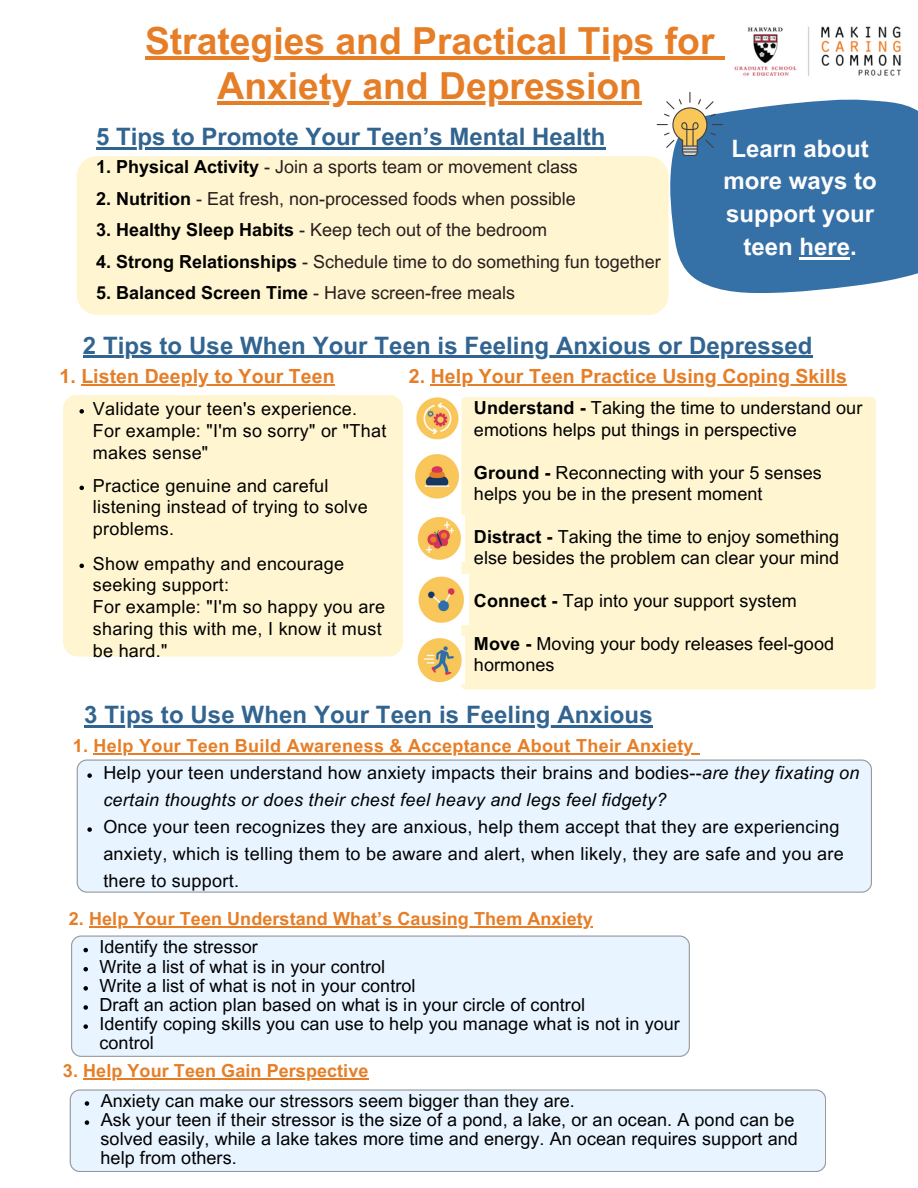
<style>
.page{position:relative;width:918px;height:1188px;background:#fff}
.page>*{position:absolute;margin:0;border:0;box-sizing:border-box;transform-origin:0 0}
.t1{font:700 37.35px "Arial MT Pro";color:#e67e27}
.t2{font:700 24px "Arial MT Pro";letter-spacing:.005em;color:#316490}
.t3{font:700 24px/32.7px "Arial MT Pro";color:#fefdfd;text-align:center}
.t4{font:700 19.5px "Arial MT Pro";letter-spacing:.005em;color:#e67e27}
.t5{font:18px/21.8px "Arial MT Pro";letter-spacing:.005em;color:#000}
.t6{font:18px "Arial MT Pro";color:#291e1e}
.t7{font:700 18px "Arial MT Pro";letter-spacing:.005em;color:#e67e27}
.s1{font-weight:700;color:#000}
.s2{font-weight:700}
.s3{font-style:italic}
</style>
<div class="page">
<img style="left:416px;top:397px;width:43px;height:43px">
<div style="left:63px;top:395px;width:340px;height:262px;background:#fff6d1"></div>
<img style="left:415px;top:454px;width:44px;height:45px">
<div style="left:461px;top:397px;width:414px;height:293px;background:#fff6d1"></div>
<img style="left:417px;top:516px;width:47px;height:46px">
<img style="left:418px;top:575px;width:51px;height:49px">
<img style="left:417px;top:637px;width:47px;height:47px">
<svg style="left:670px;top:107px;width:248px;height:186px;background:#447bad"></svg>
<div style="left:77px;top:156px;width:592px;height:159px;background:#fff6d1"></div>
<hr style="left:96px;top:147px;width:510px;height:2px;background:#316490">
<hr style="left:145px;top:57px;width:570px;height:3px;background:#e67e27">
<hr style="left:218px;top:102px;width:424px;height:3px;background:#e67e27">
<hr style="left:800px;top:257px;width:50px;height:2px;background:#fefdfd">
<svg style="left:657px;top:26px;width:253px;height:130px"></svg>
<div style="left:77px;top:760px;width:795px;height:132px;background:#e8f4ff"></div>
<hr style="left:84px;top:725px;width:569px;height:3px;background:#316490">
<hr style="left:83px;top:356px;width:730px;height:2px;background:#316490">
<hr style="left:94px;top:753px;width:600px;height:1px;background:#e67e27">
<svg style="left:87px;top:773px;width:5px;height:5px"></svg>
<svg style="left:87px;top:827px;width:5px;height:5px"></svg>
<svg style="left:79px;top:409px;width:5px;height:5px"></svg>
<svg style="left:79px;top:486px;width:5px;height:4px"></svg>
<svg style="left:79px;top:564px;width:5px;height:4px"></svg>
<hr style="left:81px;top:384px;width:254px;height:2px;background:#e67e27">
<hr style="left:431px;top:384px;width:416px;height:2px;background:#e67e27">
<div style="left:71px;top:936px;width:619px;height:121px;background:#e8f4ff"></div>
<svg style="left:83px;top:948px;width:5px;height:4px"></svg>
<svg style="left:83px;top:967px;width:5px;height:4px"></svg>
<svg style="left:83px;top:986px;width:5px;height:5px"></svg>
<svg style="left:83px;top:1005px;width:5px;height:5px"></svg>
<svg style="left:83px;top:1024px;width:5px;height:5px"></svg>
<div style="left:70px;top:1089px;width:756px;height:83px;background:#e8f4ff"></div>
<svg style="left:85px;top:1101px;width:4px;height:5px"></svg>
<svg style="left:85px;top:1120px;width:4px;height:5px"></svg>
<hr style="left:89px;top:927px;width:504px;height:1px;background:#e67e27">
<hr style="left:83px;top:1078px;width:286px;height:1px;background:#e67e27">
<h3 class="t1" style="left:145px;top:27px;width:571px">Strategies and Practical Tips for</h3>
<h3 class="t1" style="left:218px;top:72px;width:426px">Anxiety and Depression</h3>
<h2 class="t2" style="left:96px;top:128px;width:511px">5 Tips to Promote Your Teen’s Mental Health</h2>
<p class="t6" style="left:96px;top:160px;width:483px"><span class="s1">1. Physical Activity</span> - Join a sports team or movement class</p>
<p class="t6" style="left:96px;top:191px;width:481px"><span class="s1">2. Nutrition</span> - Eat fresh, non-processed foods when possible</p>
<p class="t6" style="left:96px;top:223px;width:452px"><span class="s1">3. Healthy Sleep Habits</span> - Keep tech out of the bedroom</p>
<p class="t6" style="left:96px;top:254px;width:566px"><span class="s1">4. Strong Relationships</span> - Schedule time to do something fun together</p>
<p class="t6" style="left:96px;top:286px;width:420px"><span class="s1">5. Balanced Screen Time</span> - Have screen-free meals</p>
<p class="t3" style="left:724px;top:135px;width:155px">Learn about more ways to support your teen here.</p>
<p class="t2" style="left:83px;top:336px;width:731px">2 Tips to Use When Your Teen is Feeling Anxious or Depressed</p>
<p class="t4" style="left:59px;top:369px;width:277px">1. Listen Deeply to Your Teen</p>
<p class="t4" style="left:409px;top:369px;width:439px">2. Help Your Teen Practice Using Coping Skills</p>
<h2 class="t5" style="left:474px;top:400px;width:390px;line-height:21.3px"><span class="s2">Understand -</span> Taking the time to understand our emotions helps put things in perspective</h2>
<h3 class="t5" style="left:474px;top:464px;width:349px;line-height:21.3px"><span class="s2">Ground -</span> Reconnecting with your 5 senses helps you be in the present moment</h3>
<p class="t5" style="left:474px;top:528px;width:367px;line-height:21.3px"><span class="s2">Distract -</span> Taking the time to enjoy something else besides the problem can clear your mind</p>
<p class="t5" style="left:474px;top:592px;width:324px"><span class="s2">Connect -</span> Tap into your support system</p>
<h3 class="t5" style="left:474px;top:635px;width:362px;line-height:21.3px"><span class="s2">Move -</span> Moving your body releases feel-good hormones</h3>
<p class="t5" style="left:93px;top:400px;width:295px">Validate your teen's experience.<br>For example: "I'm so sorry" or "That makes sense"</p>
<p class="t5" style="left:93px;top:477px;width:277px">Practice genuine and careful listening instead of trying to solve problems.</p>
<p class="t5" style="left:93px;top:555px;width:294px">Show empathy and encourage seeking support:<br>For example: "I'm so happy you are sharing this with me, I know it must be hard."</p>
<p class="t2" style="left:84px;top:706px;width:570px">3 Tips to Use When Your Teen is Feeling Anxious</p>
<p class="t7" style="left:73px;top:739px;width:622px">1. Help Your Teen Build Awareness &amp; Acceptance About Their Anxiety</p>
<p class="t5" style="left:103px;top:764px;width:758px">Help your teen understand how anxiety impacts their brains and bodies--<span class="s3">are they fixating on</span></p>
<p class="t5" style="left:103px;top:788px;width:738px;line-height:27px"><span class="s3">certain thoughts or does their chest feel heavy and legs feel fidgety?<br></span>Once your teen recognizes they are anxious, help them accept that they are experiencing</p>
<p class="t5" style="left:103px;top:842px;width:742px;line-height:27px">anxiety, which is telling them to be aware and alert, when likely, they are safe and you are there to support.</p>
<p class="t7" style="left:69px;top:912px;width:526px">2. Help Your Teen Understand What’s Causing Them Anxiety</p>
<p class="t5" style="left:99px;top:939px;width:160px">Identify the stressor</p>
<p class="t5" style="left:99px;top:958px;width:287px">Write a list of what is in your control</p>
<p class="t5" style="left:99px;top:977px;width:318px">Write a list of what is not in your control</p>
<p class="t5" style="left:99px;top:996px;width:487px">Draft an action plan based on what is in your circle of control</p>
<h3 class="t5" style="left:99px;top:1016px;width:582px;line-height:19.2px">Identify coping skills you can use to help you manage what is not in your control</h3>
<p class="t7" style="left:63px;top:1064px;width:307px">3. Help Your Teen Gain Perspective</p>
<p class="t5" style="left:101px;top:1092px;width:476px">Anxiety can make our stressors seem bigger than they are.</p>
<p class="t5" style="left:101px;top:1111px;width:695px">Ask your teen if their stressor is the size of a pond, a lake, or an ocean. A pond can be</p>
<p class="t5" style="left:101px;top:1130px;width:699px">solved easily, while a lake takes more time and energy. An ocean requires support and</p>
<p class="t5" style="left:101px;top:1149px;width:138px">help from others.</p>
</div>
